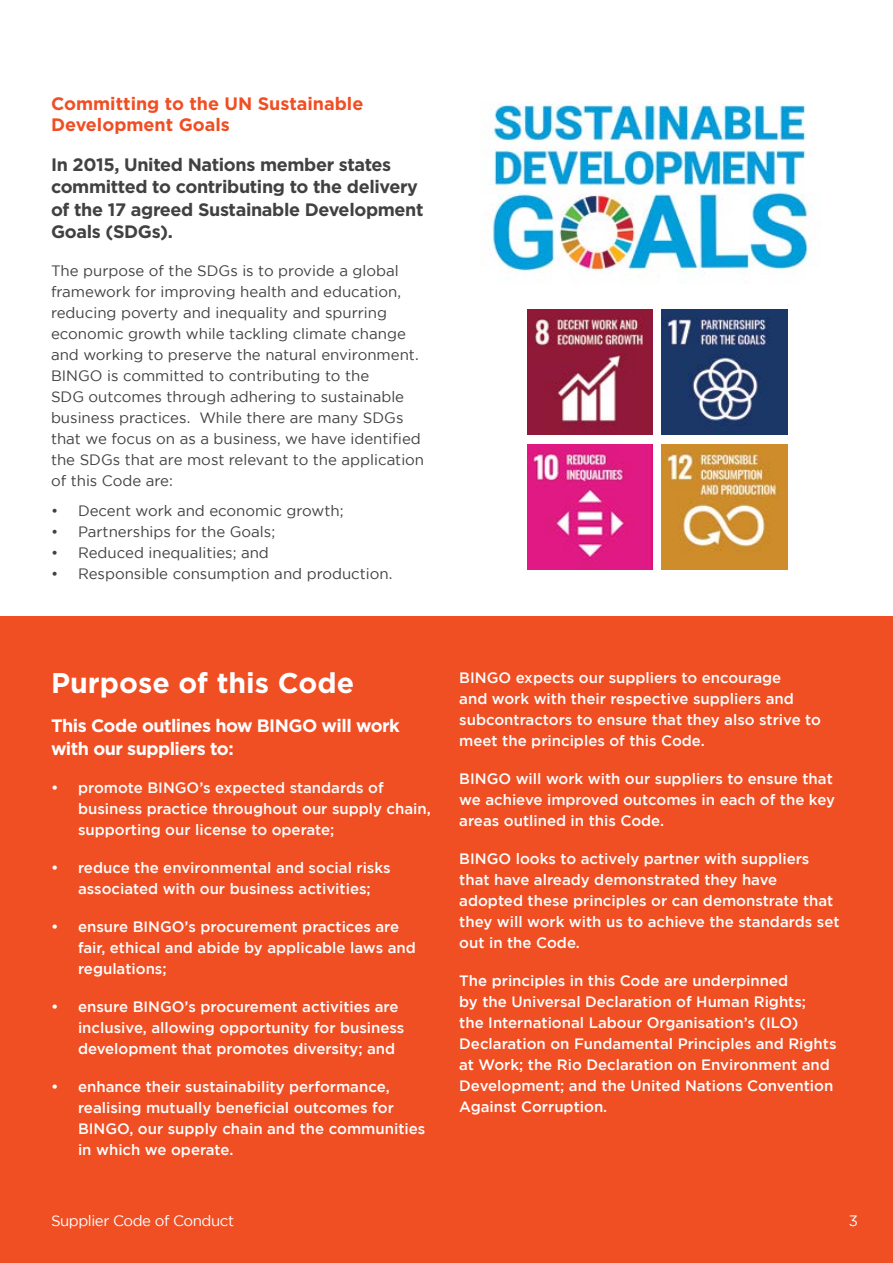
<style>
.page{position:relative;width:893px;height:1263px;background:#fff}
.page>*{position:absolute;margin:0;border:0;box-sizing:border-box;transform-origin:0 0}
.t1{font:700 28.5px "Gotham";color:#fff}
.t2{font:700 18px/22.5px "Gotham";letter-spacing:-.02em;color:#414042}
.t3{font:700 18px/22.5px "Gotham";letter-spacing:-.03em;color:#fff}
.t4{font:700 18px/21px "Gotham";color:#f04e23}
.t5{font:500 15px/21px "Gotham";color:#fff}
.t6{font:15px/21px "Gotham";color:#414042}
.t7{font:15px "Gotham";letter-spacing:-.03em;color:#fff}
</style>
<div class="page">
<div style="left:0;top:617px;width:893px;height:646px;background:#f04e23"></div>
<hr style="left:0;top:340px;width:1px;height:149px;background:#000">
<img style="left:527px;top:309px;width:125px;height:126px">
<img style="left:527px;top:444px;width:125px;height:126px">
<img style="left:662px;top:444px;width:125px;height:126px">
<img style="left:662px;top:309px;width:125px;height:126px">
<img style="left:480px;top:104px;width:341px;height:179px">
<p class="t4" style="left:51px;top:93px;width:314px">Committing to the UN Sustainable<br>Development Goals</p>
<p class="t2" style="left:51px;top:152px;width:374px">In 2015, United Nations member states committed to contributing to the delivery of the 17 agreed Sustainable Development Goals (SDGs).</p>
<p class="t6" style="left:51px;top:260px;width:375px">The purpose of the SDGs is to provide a global framework for improving health and education, reducing poverty and inequality and spurring economic growth while tackling climate change and working to preserve the natural environment.<br>BINGO is committed to contributing to the<br>SDG outcomes through adhering to sustainable business practices. While there are many SDGs that we focus on as a business, we have identified the SDGs that are most relevant to the application of this Code are:</p>
<p class="t6" style="left:51px;top:500px;width:294px">• Decent work and economic growth;</p>
<p class="t6" style="left:51px;top:521px;width:226px">• Partnerships for the Goals;</p>
<p class="t6" style="left:51px;top:542px;width:219px">• Reduced inequalities; and</p>
<p class="t6" style="left:51px;top:563px;width:343px">• Responsible consumption and production.</p>
<h1 class="t1" style="left:51px;top:666px;width:305px">Purpose of this Code</h1>
<p class="t3" style="left:51px;top:714px;width:350px">This Code outlines how BINGO will work with our suppliers to:</p>
<p class="t5" style="left:78px;top:776px;width:354px;text-indent:-27px">• promote BINGO’s expected standards of business practice throughout our supply chain, supporting our license to operate;</p>
<p class="t5" style="left:51px;top:857px;width:341px;text-align:center">• reduce the environmental and social risks associated with our business activities;</p>
<p class="t5" style="left:78px;top:916px;width:339px;text-indent:-27px">• ensure BINGO’s procurement practices are fair, ethical and abide by applicable laws and regulations;</p>
<p class="t5" style="left:78px;top:996px;width:328px;text-indent:-27px">• ensure BINGO’s procurement activities are inclusive, allowing opportunity for business development that promotes diversity; and</p>
<p class="t5" style="left:78px;top:1076px;width:349px;text-indent:-27px">• enhance their sustainability performance, realising mutually beneficial outcomes for BINGO, our supply chain and the communities in which we operate.</p>
<p class="t5" style="left:459px;top:667px;width:363px">BINGO expects our suppliers to encourage<br>and work with their respective suppliers and subcontractors to ensure that they also strive to meet the principles of this Code.</p>
<p class="t5" style="left:459px;top:768px;width:377px">BINGO will work with our suppliers to ensure that we achieve improved outcomes in each of the key areas outlined in this Code.</p>
<p class="t5" style="left:459px;top:848px;width:382px">BINGO looks to actively partner with suppliers that have already demonstrated they have adopted these principles or can demonstrate that they will work with us to achieve the standards set out in the Code.</p>
<p class="t5" style="left:459px;top:970px;width:379px">The principles in this Code are underpinned<br>by the Universal Declaration of Human Rights;<br>the International Labour Organisation’s (ILO)<br>Declaration on Fundamental Principles and Rights at Work; the Rio Declaration on Environment and Development; and the United Nations Convention Against Corruption.</p>
<p class="t7" style="left:51px;top:1212px;width:185px">Supplier Code of Conduct</p>
<p class="t7" style="left:849px;top:1212px;width:11px">3</p>
</div>
